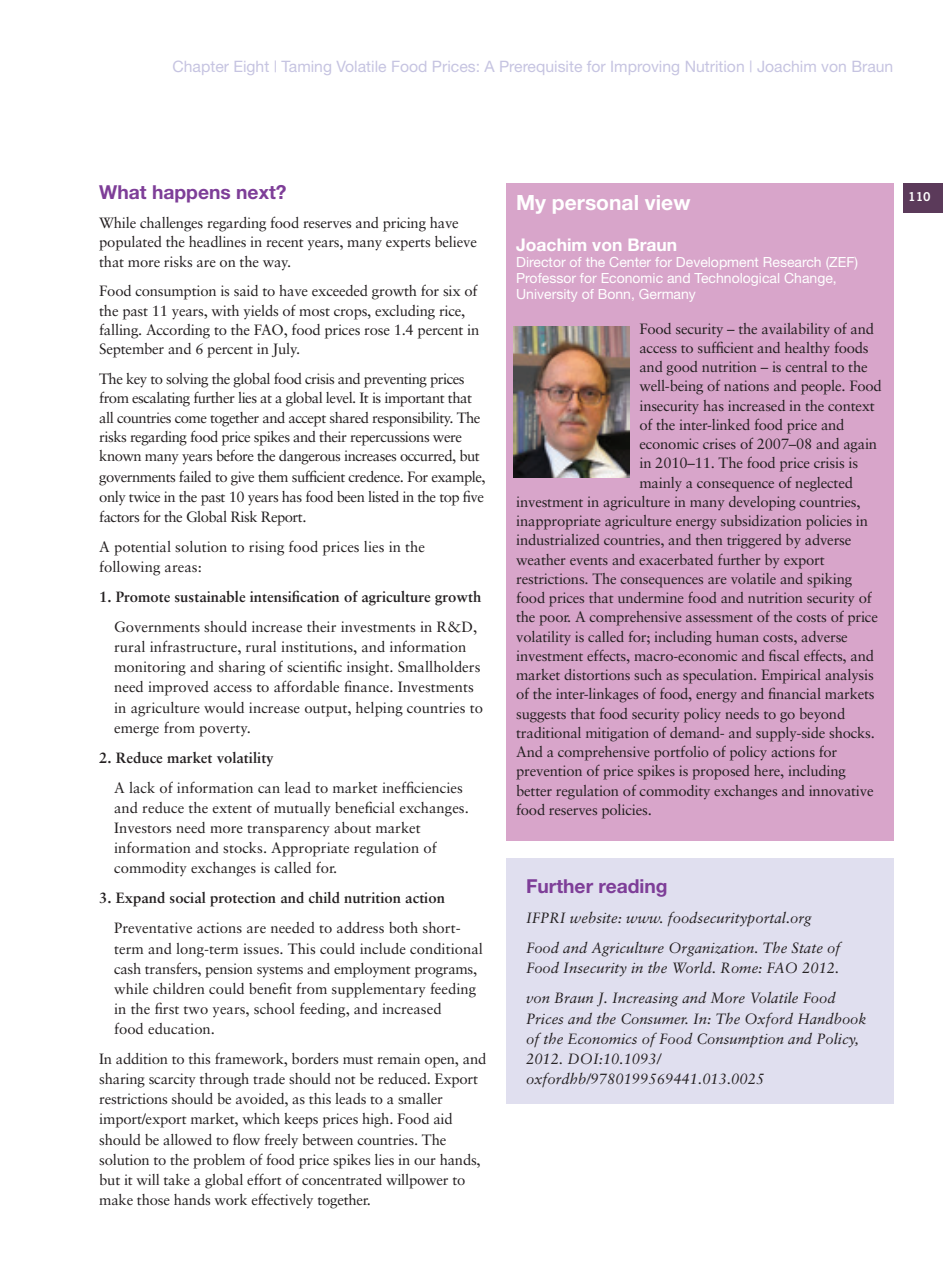
<style>
.page{position:relative;width:943px;height:1265px;background:#fff}
.page>*{position:absolute;margin:0;border:0;box-sizing:border-box;transform-origin:0 0}
.Personal_View_Title{font:700 21px "Helvetica Neue";color:#fff}
.Text_bold_1{font:700 19.25px "Helvetica Neue";color:#7e3e98}
.Personal_View_Author{font:700 17.5px "Helvetica Neue";color:#fff}
.Chapter_details_page{font:15.75px "Helvetica Neue";color:#c6c4e1}
.Text{font:14.88px/20.1px "Sabon";letter-spacing:-.015em;color:#231f20}
.Text-2{font:14.88px/19.8px "Sabon";letter-spacing:-.035em;color:#231f20}
.Text-3{font:italic 14.88px/20.1px "Sabon";color:#231f20}
.Table_text{font:14.88px/20.1px "Sabon";color:#231f20}
.Text-4{font:700 14.88px "Sabon";color:#231f20}
.Table_text-2{font:700 14.88px "Sabon";color:#231f20}
.Personal_View_Author-2{font:14px/15.8px "Helvetica Neue";color:#fff}
.t1{font:12.25px "Trade Gothic Bold Two";color:#fff}
</style>
<div class="page">
<div style="left:903px;top:184px;width:40px;height:29px;background:#5b3a5a"></div>
<div style="left:506px;top:858px;width:387px;height:246px;background:#e0dfef"></div>
<div style="left:506px;top:184px;width:387px;height:657px;background:#d8a5ca"></div>
<img style="left:513px;top:326px;width:116px;height:151px">
<p class="Chapter_details_page" style="left:172px;top:57px;width:722px">Chapter Eight | Taming Volatile Food Prices: A Prerequisite for Improving Nutrition | Joachim von Braun</p>
<p class="Text_bold_1" style="left:99px;top:180px;width:189px">What happens next?</p>
<p class="t1" style="left:908px;top:189px;width:24px">110</p>
<p class="Text" style="left:99px;top:213px;width:379px;line-height:19.4px">While challenges regarding food reserves and pricing have populated the headlines in recent years, many experts believe that more risks are on the way.</p>
<p class="Text" style="left:99px;top:281px;width:381px;line-height:19.4px">Food consumption is said to have exceeded growth for six of the past 11 years, with yields of most crops, excluding rice, falling. According to the FAO, food prices rose 1.4 percent in September and 6 percent in July.</p>
<p class="Text-2" style="left:99px;top:369px;width:388px">The key to solving the global food crisis and preventing prices from escalating further lies at a global level. It is important that all countries come together and accept shared responsibility. The risks regarding food price spikes and their repercussions were known many years before the dangerous increases occurred, but governments failed to give them sufficient credence. For example, only twice in the past 10 years has food been listed in the top five factors for the Global Risk Report.</p>
<p class="Text" style="left:99px;top:536px;width:327px">A potential solution to rising food prices lies in the following areas:</p>
<p class="Table_text-2" style="left:99px;top:588px;width:383px">1. Promote sustainable intensification of agriculture growth</p>
<p class="Table_text" style="left:114px;top:617px;width:370px">Governments should increase their investments in R&amp;D, rural infrastructure, rural institutions, and information monitoring and sharing of scientific insight. Smallholders need improved access to affordable finance. Investments in agriculture would increase output, helping countries to emerge from poverty.</p>
<p class="Text-4" style="left:99px;top:748px;width:176px">2. Reduce market volatility</p>
<p class="Text" style="left:114px;top:777px;width:356px">A lack of information can lead to market inefficiencies and reduce the extent of mutually beneficial exchanges.<br>Investors need more transparency about market information and stocks. Appropriate regulation of commodity exchanges is called for.</p>
<p class="Text-4" style="left:99px;top:889px;width:347px">3. Expand social protection and child nutrition action</p>
<p class="Text" style="left:114px;top:918px;width:370px">Preventative actions are needed to address both short&shy;term and long-term issues. This could include conditional cash transfers, pension systems and employment programs, while children could benefit from supplementary feeding in the first two years, school feeding, and increased<br>food education.</p>
<p class="Text" style="left:99px;top:1049px;width:388px">In addition to this framework, borders must remain open, and sharing scarcity through trade should not be reduced. Export restrictions should be avoided, as this leads to a smaller import/export market, which keeps prices high. Food aid should be allowed to flow freely between countries. The solution to the problem of food price spikes lies in our hands, but it will take a global effort of concentrated willpower to make those hands work effectively together.</p>
<p class="Personal_View_Title" style="left:516px;top:189px;width:176px">My personal view</p>
<p class="Personal_View_Author" style="left:516px;top:234px;width:163px">Joachim von Braun</p>
<p class="Personal_View_Author-2" style="left:516px;top:254px;width:343px">Director of the Center for Development Research (ZEF)<br>Professor for Economic and Technological Change,</p>
<p class="Personal_View_Author-2" style="left:516px;top:285px;width:181px">University of Bonn, Germany</p>
<p class="Text" style="left:639px;top:318px;width:236px">Food security – the availability of and</p>
<p class="Text" style="left:639px;top:337px;width:231px">access to sufficient and healthy foods</p>
<p class="Text" style="left:639px;top:357px;width:230px">and good nutrition – is central to the</p>
<p class="Text" style="left:639px;top:376px;width:244px">well-being of nations and people. Food</p>
<p class="Text" style="left:639px;top:395px;width:237px">insecurity has increased in the context</p>
<p class="Text" style="left:639px;top:414px;width:207px">of the inter-linked food price and</p>
<p class="Text" style="left:639px;top:434px;width:239px">economic crises of 2007–08 and again</p>
<p class="Text" style="left:639px;top:453px;width:220px">in 2010–11. The food price crisis is</p>
<p class="Text" style="left:639px;top:472px;width:215px">mainly a consequence of neglected</p>
<p class="Text" style="left:516px;top:491px;width:346px">investment in agriculture in many developing countries,</p>
<p class="Text" style="left:516px;top:511px;width:353px">inappropriate agriculture energy subsidization policies in</p>
<p class="Text" style="left:516px;top:530px;width:337px">industrialized countries, and then triggered by adverse</p>
<p class="Text" style="left:516px;top:549px;width:310px">weather events and exacerbated further by export</p>
<p class="Text" style="left:516px;top:568px;width:337px">restrictions. The consequences are volatile and spiking</p>
<p class="Text" style="left:516px;top:588px;width:357px">food prices that undermine food and nutrition security of</p>
<p class="Text" style="left:516px;top:607px;width:363px">the poor. A comprehensive assessment of the costs of price</p>
<p class="Text" style="left:516px;top:626px;width:333px">volatility is called for; including human costs, adverse</p>
<p class="Text" style="left:516px;top:645px;width:359px">investment effects, macro-economic and fiscal effects, and</p>
<p class="Text" style="left:516px;top:665px;width:359px">market distortions such as speculation. Empirical analysis</p>
<p class="Text" style="left:516px;top:684px;width:360px">of the inter-linkages of food, energy and financial markets</p>
<p class="Text" style="left:516px;top:703px;width:330px">suggests that food security policy needs to go beyond</p>
<p class="Text" style="left:516px;top:722px;width:360px">traditional mitigation of demand- and supply-side shocks.</p>
<p class="Text" style="left:516px;top:742px;width:323px">And a comprehensive portfolio of policy actions for</p>
<p class="Text" style="left:516px;top:761px;width:331px">prevention of price spikes is proposed here, including</p>
<p class="Text" style="left:516px;top:780px;width:359px">better regulation of commodity exchanges and innovative</p>
<p class="Text" style="left:516px;top:799px;width:137px">food reserves policies.</p>
<p class="Text_bold_1" style="left:526px;top:874px;width:143px">Further reading</p>
<p class="Text-3" style="left:526px;top:908px;width:287px">IFPRI website: www. foodsecurityportal.org</p>
<p class="Text-3" style="left:526px;top:938px;width:316px">Food and Agriculture Organization. The State of<br>Food Insecurity in the World. Rome: FAO 2012.</p>
<p class="Text-3" style="left:526px;top:988px;width:342px">von Braun J. Increasing and More Volatile Food Prices and the Consumer. In: The Oxford Handbook of the Economics of Food Consumption and Policy, 2012. DOI:10.1093/ oxfordhb/9780199569441.013.0025</p>
</div>
